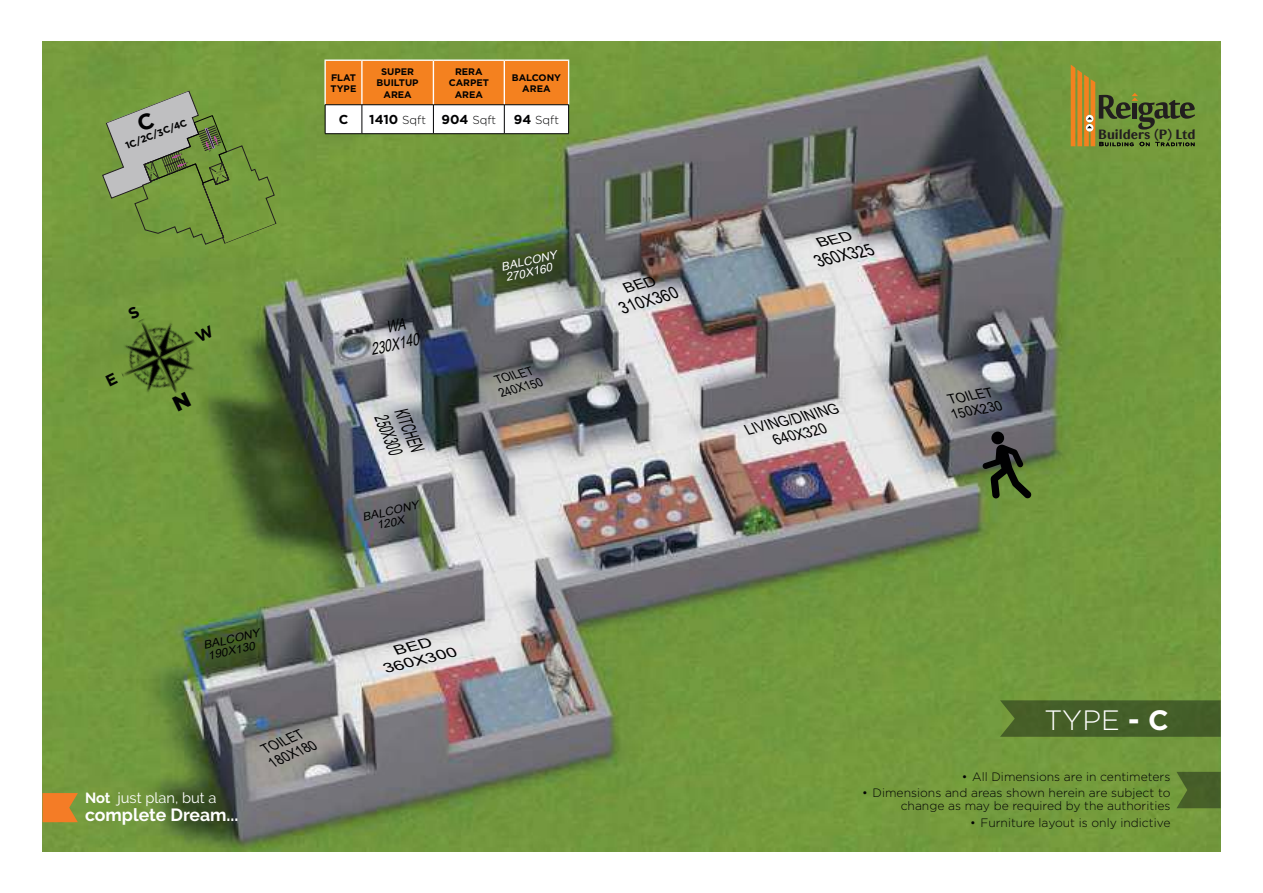
<style>
.page{position:relative;width:1263px;height:893px;background:#fff}
.page>*{position:absolute;margin:0;border:0;box-sizing:border-box;transform-origin:0 0}
.t1{font:300 28.05px "Gotham";color:#fff}
.t2{font:italic 18.9px/21px "Arial Narrow";color:#010102;scale:.67 1}
.t3{font:700 17.55px "Raleway";color:#fff}
.t4{font:italic 16.8px "Arial Narrow";color:#010102;scale:1.07 1}
.t5{font:italic 16.65px "Arial Narrow";color:#010102;scale:1.1 1}
.t6{font:italic 16.35px/18.1px "Arial Narrow";color:#010102;text-align:center;scale:.91 1}
.t7{font:italic 14.7px/16.2px "Arial Narrow";color:#010102;scale:1.12 1}
.t8{font:14.7px "Raleway";color:#fff}
.t9{font:italic 14.1px/15.6px "Arial Narrow";color:#010102;scale:1.08 1}
.t10{font:italic 13.65px "Arial Narrow";color:#010102;scale:1.16 1}
.t11{font:italic 13.35px/14.7px "Arial Narrow";color:#010102;text-align:center;scale:1.71 1}
.t12{font:700 13.05px "Chong Old Style W01";color:#221e1f;scale:1.09 1}
.t13{font:700 12.9px "Gotham";color:#010102}
.t14{font:300 12.15px/13.2px "Gotham";color:#010102;text-align:right}
.t15{font:italic 12.15px/13.5px "Arial Narrow";color:#010102;scale:1.12 1}
.t16{font:300 11.55px "Gotham";color:#010102}
.t17{font:italic 11.25px/11.4px "Arial Narrow";color:#fff;scale:1.28 1}
.t18{font:italic 11.1px/11.2px "Arial Narrow";color:#010102;text-align:center;scale:1.31 1}
.t19{font:700 9.6px/11.4px "Gotham";color:#010102;text-align:center}
.s1{font-weight:700;font-size:12.9px}
.s2{font-weight:700}
</style>
<div class="page">
<img style="left:43px;top:42px;width:1178px;height:809px">
<svg style="left:1176px;top:772px;width:45px;height:36px;background:#4c662b"></svg>
<svg style="left:982px;top:444px;width:50px;height:55px;background:#435231"></svg>
<div style="left:991px;top:432px;width:13px;height:12px;background:#010102;border-radius:50%"></div>
<svg style="left:1000px;top:700px;width:221px;height:37px;background:#466129"></svg>
<svg style="left:43px;top:793px;width:35px;height:29px"></svg>
<img style="left:104px;top:303px;width:107px;height:108px">
<svg style="left:1071px;top:65px;width:124px;height:81px;background:#7b8836"></svg>
<hr style="left:324px;top:60px;width:38px;height:1px;background:#fff">
<hr style="left:324px;top:61px;width:2px;height:44px;background:#fff">
<svg style="left:325px;top:60px;width:244px;height:74px"></svg>
<svg style="left:172px;top:392px;width:19px;height:19px"></svg>
<svg style="left:127px;top:305px;width:13px;height:15px"></svg>
<svg style="left:105px;top:373px;width:13px;height:14px"></svg>
<svg style="left:195px;top:325px;width:20px;height:17px"></svg>
<svg style="left:816px;top:231px;width:37px;height:16px"></svg>
<svg style="left:622px;top:276px;width:35px;height:17px"></svg>
<svg style="left:102px;top:90px;width:175px;height:155px;background:#7e9b54"></svg>
<p class="t19" style="left:331px;top:72px;width:27px;text-align:left">FLAT<br>TYPE</p>
<p class="t19" style="left:377px;top:66px;width:43px">SUPER<br>BUILTUP<br>AREA</p>
<p class="t19" style="left:449px;top:66px;width:42px">RERA<br>CARPET<br>AREA</p>
<p class="t19" style="left:512px;top:72px;width:51px">BALCONY<br>AREA</p>
<p class="t13" style="left:339px;top:114px;width:11px">C</p>
<p class="t16" style="left:369px;top:115px;width:128px"><span class="s1">1410</span> Sqft <span class="s1">904</span> Sqft</p>
<p class="t16" style="left:514px;top:115px;width:47px"><span class="s1">94</span> Sqft</p>
<p class="t19" style="left:124px;top:141px;width:67px;rotate:-21deg">1C/2C/3C/4C</p>
<p class="t12" style="left:1098px;top:129px;width:91px">Builders (P) Ltd</p>
<p class="t18" style="left:202px;top:640px;width:45px;text-align:left;rotate:-13deg">BALCONY<br>190X130</p>
<p class="t8" style="left:85px;top:793px;width:133px"><span class="s2">Not</span> just plan, but a</p>
<h3 class="t3" style="left:85px;top:808px;width:155px">complete Dream...</h3>
<p class="t9" style="left:261px;top:742px;width:49px;rotate:-23deg">TOILET<br>180X180</p>
<h3 class="t6" style="left:365px;top:323px;width:55px;rotate:-12deg">WA<br>230X140</h3>
<h2 class="t2" style="left:409px;top:403px;width:72px;rotate:68deg">KITCHEN<br>250X300</h2>
<p class="t18" style="left:361px;top:512px;width:45px;rotate:-13deg">BALCONY<br>120X</p>
<p class="t17" style="left:500px;top:262px;width:46px;rotate:-13deg">BALCONY<br>270X160</p>
<p class="t15" style="left:494px;top:374px;width:41px;rotate:-16deg">TOILET<br>240X150</p>
<p class="t11" style="left:380px;top:647px;width:45px;rotate:-13deg">BED<br>360X300</p>
<h3 class="t5" style="left:618px;top:299px;width:56px;rotate:-16deg">310X360</h3>
<h3 class="t4" style="left:815px;top:251px;width:57px;rotate:-12deg">360X325</h3>
<p class="t7" style="left:770px;top:416px;width:64px;text-indent:-25px;rotate:-13deg">LIVING/DINING<br>640X320</p>
<p class="t10" style="left:948px;top:392px;width:40px;rotate:-10deg">TOILET</p>
<p class="t10" style="left:951px;top:406px;width:46px;rotate:-10deg">150X230</p>
<h1 class="t1" style="left:1044px;top:707px;width:126px">TYPE <span class="s2">- C</span></h1>
<p class="t14" style="left:962px;top:770px;width:210px">• All Dimensions are in centimeters</p>
<p class="t14" style="left:862px;top:787px;width:310px">• Dimensions and areas shown herein are subject to change as may be required by the authorities</p>
<p class="t14" style="left:970px;top:817px;width:202px">• Furniture layout is only indictive</p>
</div>
